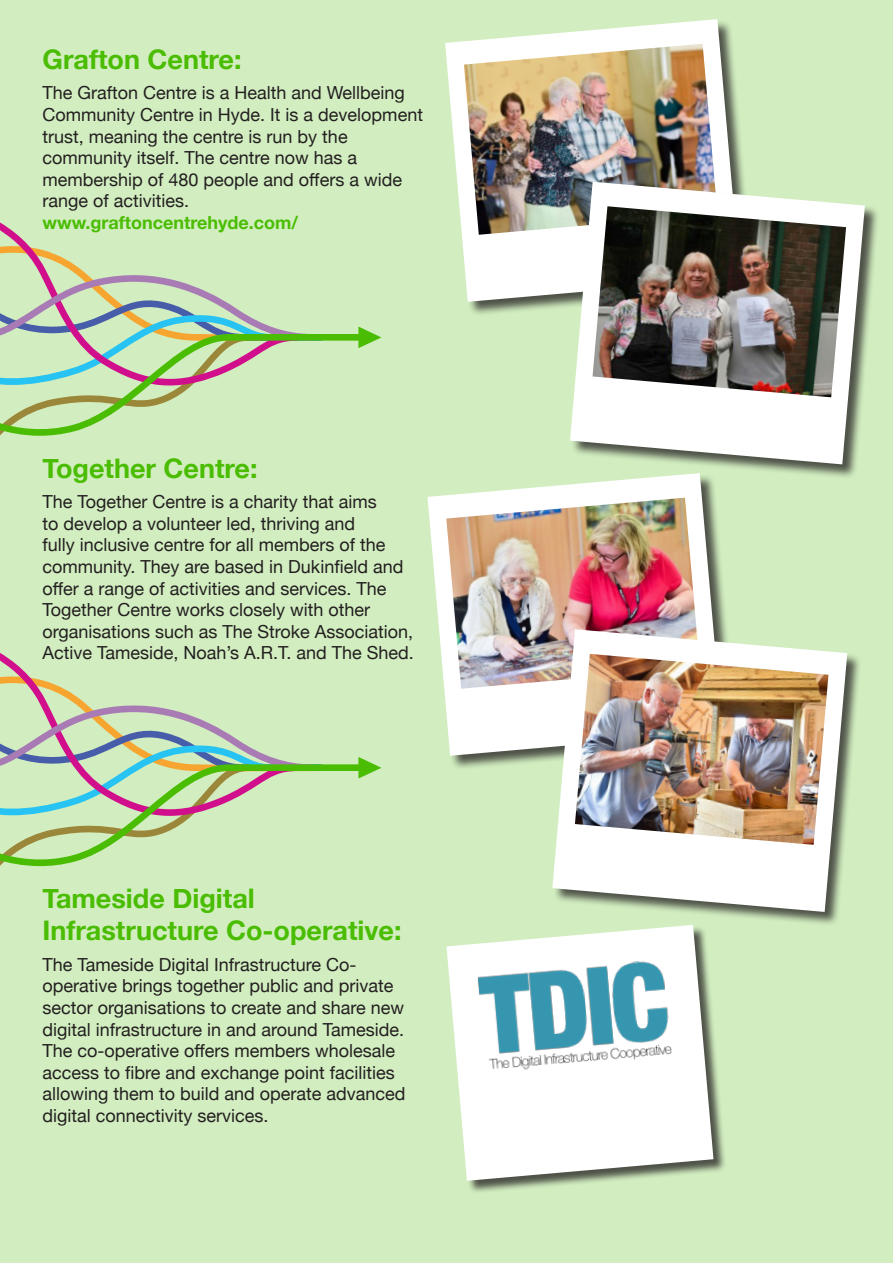
<style>
.page{position:relative;width:893px;height:1263px;background:#fff}
.page>*{position:absolute;margin:0;border:0;box-sizing:border-box;transform-origin:0 0}
.t1{font:700 27px/32.4px "Helvetica Neue";color:#4abd03}
.t2{font:18px/21.6px "Helvetica Neue";color:#231f20}
.t3{font:700 18px "Helvetica Neue";color:#4abd03}
</style>
<div class="page">
<div style="left:0;top:0;width:892px;height:1263px;background:#d2eec0"></div>
<svg style="left:0;top:222px;width:29px;height:24px"></svg>
<svg style="left:0;top:246px;width:381px;height:190px"></svg>
<svg style="left:0;top:653px;width:29px;height:23px"></svg>
<svg style="left:0;top:676px;width:381px;height:191px"></svg>
<div style="left:702px;top:0;width:191px;height:1263px;background:#d2eec0"></div>
<div style="left:445px;top:19px;width:310px;height:298px;background:#231f20;opacity:.75"></div>
<svg style="left:445px;top:19px;width:295px;height:283px;fill:#fff"></svg>
<img style="left:464px;top:44px;width:253px;height:191px">
<div style="left:570px;top:182px;width:310px;height:298px;background:#231f20;opacity:.75"></div>
<svg style="left:570px;top:182px;width:295px;height:282px;background:#dfe4da"></svg>
<img style="left:592px;top:206px;width:254px;height:191px">
<div style="left:428px;top:473px;width:309px;height:298px;background:#231f20;opacity:.75"></div>
<svg style="left:427px;top:473px;width:295px;height:283px;fill:#fff"></svg>
<img style="left:446px;top:498px;width:254px;height:191px">
<div style="left:553px;top:630px;width:309px;height:297px;background:#231f20;opacity:.75"></div>
<svg style="left:552px;top:629px;width:295px;height:283px;background:#e2e6dd"></svg>
<img style="left:575px;top:654px;width:253px;height:191px">
<div style="left:447px;top:925px;width:280px;height:269px;background:#231f20;opacity:.75"></div>
<svg style="left:446px;top:925px;width:267px;height:256px;fill:#fff"></svg>
<div style="left:464px;top:947px;width:229px;height:173px;background:#fff"></div>
<img style="left:474px;top:958px;width:205px;height:115px">
<p class="t1" style="left:43px;top:44px;width:201px">Grafton Centre:</p>
<p class="t2" style="left:43px;top:83px;width:382px">The Grafton Centre is a Health and Wellbeing Community Centre in Hyde. It is a development trust, meaning the centre is run by the community itself. The centre now has a membership of 480 people and offers a wide range of activities.</p>
<p class="t3" style="left:43px;top:209px;width:257px">www.graftoncentrehyde.com/</p>
<p class="t1" style="left:43px;top:452px;width:217px">Together Centre:</p>
<p class="t2" style="left:43px;top:492px;width:373px">The Together Centre is a charity that aims<br>to develop a volunteer led, thriving and<br>fully inclusive centre for all members of the community. They are based in Dukinfield and offer a range of activities and services. The Together Centre works closely with other organisations such as The Stroke Association, Active Tameside, Noah’s A.R.T. and The Shed.</p>
<p class="t1" style="left:43px;top:883px;width:361px">Tameside Digital<br>Infrastructure Co-operative:</p>
<p class="t2" style="left:43px;top:954px;width:365px">The Tameside Digital Infrastructure Co&shy;operative brings together public and private sector organisations to create and share new digital infrastructure in and around Tameside.<br>The co-operative offers members wholesale access to fibre and exchange point facilities allowing them to build and operate advanced digital connectivity services.</p>
</div>
